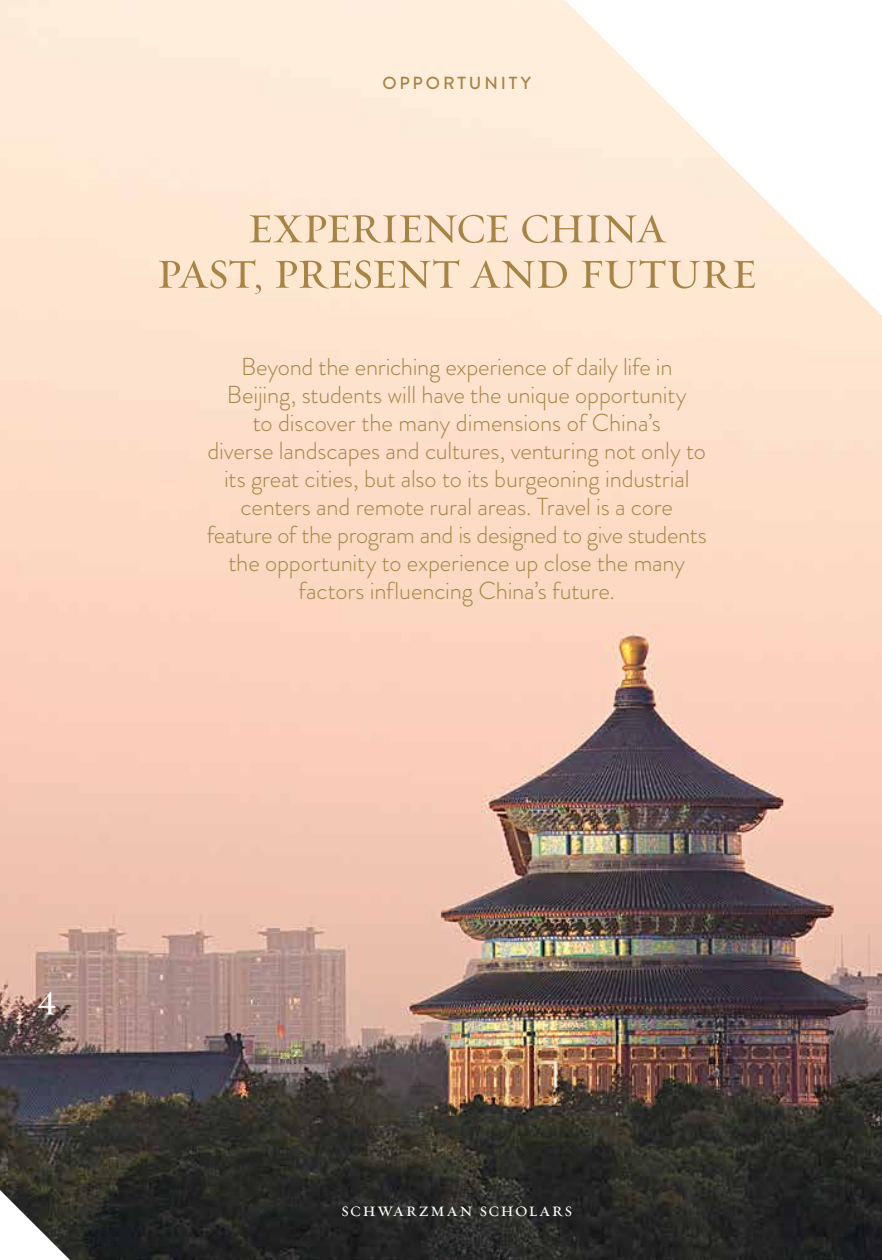
<style>
.page{position:relative;width:882px;height:1260px;background:#fff}
.page>*{position:absolute;margin:0;border:0;box-sizing:border-box;transform-origin:0 0}
.t1{font:56px/45.5px "Requiem Display HTF Small Caps";letter-spacing:-.03em;color:#a78344;text-align:center}
.t2{font:35px "Requiem Text HTF Small Caps";color:#fff}
.t3{font:300 24.5px/28px "Brandon Grotesque";letter-spacing:-.01em;color:#a78344;text-align:center}
.t4{font:19.25px "Requiem Text HTF Small Caps";letter-spacing:.075em;color:#fff}
.t5{font:500 17.5px "Brandon Grotesque";letter-spacing:.165em;color:#a78344}
</style>
<div class="page">
<img style="left:0;top:0;width:882px;height:1260px">
<p class="t5" style="left:382px;top:71px;width:150px">OPPORTUNITY</p>
<h1 class="t1" style="left:156px;top:203px;width:603px">experience china<br>past, present and future</h1>
<p class="t3" style="left:207px;top:353px;width:502px">Beyond the enriching experience of daily life in Beijing, students will have the unique opportunity<br>to discover the many dimensions of China’s<br>diverse landscapes and cultures, venturing not only to its great cities, but also to its burgeoning industrial centers and remote rural areas. Travel is a core feature of the program and is designed to give students the opportunity to experience up close the many factors influencing China’s future.</p>
<h2 class="t2" style="left:38px;top:976px;width:19px">4</h2>
<p class="t4" style="left:341px;top:1198px;width:233px">schwarzman scholars</p>
</div>
